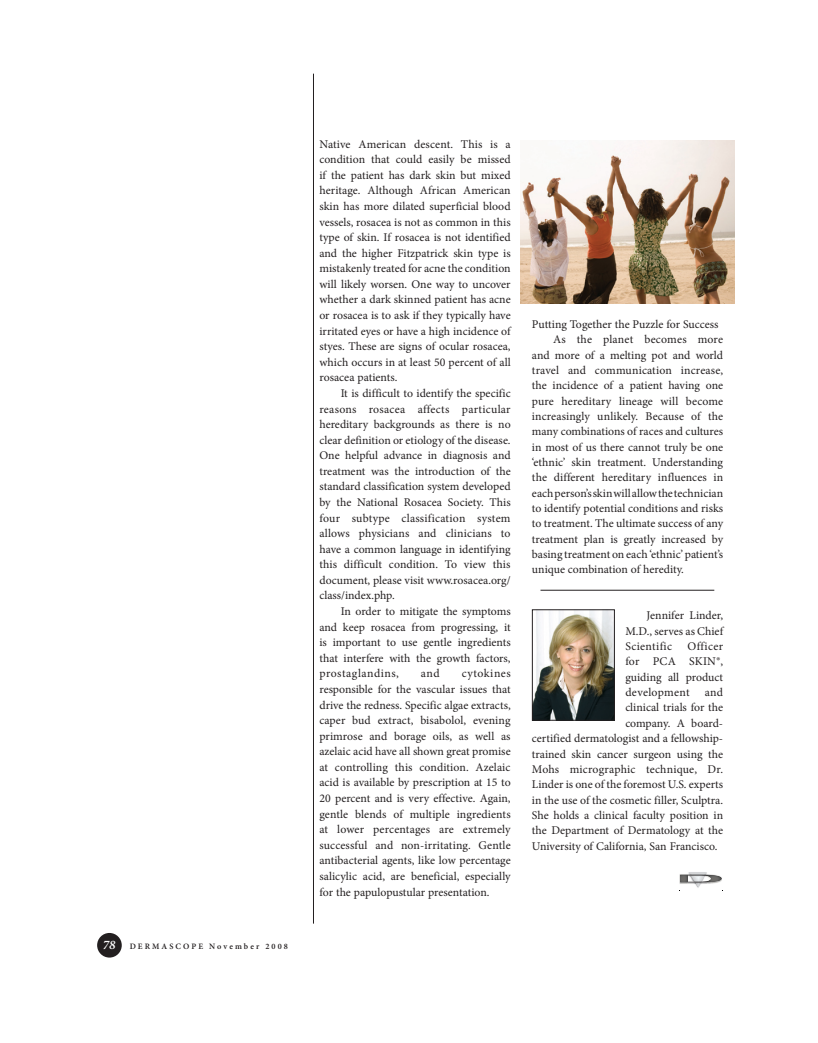
<style>
.page{position:relative;width:818px;height:1043px;background:#fff}
.page>*{position:absolute;margin:0;border:0;box-sizing:border-box;transform-origin:0 0}
.t1{font:italic 600 13px "Minion Pro";color:#fff}
.t2{font:11.75px/15.6px "Minion Pro";color:#231f20;text-align:justify}
.t3{font:600 8.25px "Minion Pro";letter-spacing:.245em;color:#231f20}
</style>
<div class="page">
<div style="left:97px;top:933px;width:25px;height:24px;background:#231f20;border-radius:50%"></div>
<hr style="left:313px;top:74px;width:1px;height:849px;background:#231f20">
<img style="left:520px;top:140px;width:215px;height:164px">
<hr style="left:540px;top:590px;width:174px;height:1px;background:#231f20">
<img style="left:534px;top:611px;width:78px;height:107px">
<div style="left:532px;top:609px;width:82px;height:111px;border:1px solid #231f20"></div>
<img style="left:679px;top:874px;width:43px;height:10px">
<svg style="left:680px;top:872px;width:41px;height:15px"></svg>
<img style="left:680px;top:874px;width:41px;height:8px">
<p class="t1" style="left:103px;top:936px;width:14px">78</p>
<p class="t3" style="left:130px;top:940px;width:160px">DERMASCOPE November 2008</p>
<p class="t2" style="left:319px;top:136px;width:193px">Native American descent. This is a condition that could easily be missed if the patient has dark skin but mixed heritage. Although African American skin has more dilated superficial blood vessels, rosacea is not as common in this type of skin. If rosacea is not identified and the higher Fitzpatrick skin type is mistakenly treated for acne the condition will likely worsen. One way to uncover whether a dark skinned patient has acne or rosacea is to ask if they typically have irritated eyes or have a high incidence of styes. These are signs of ocular rosacea, which occurs in at least 50 percent of all rosacea patients.</p>
<p class="t2" style="left:319px;top:385px;width:193px;text-indent:21px">It is difficult to identify the specific reasons rosacea affects particular hereditary backgrounds as there is no clear definition or etiology of the disease.<br>One helpful advance in diagnosis and treatment was the introduction of the standard classification system developed by the National Rosacea Society. This four subtype classification system allows physicians and clinicians to have a common language in identifying this difficult condition. To view this document, please visit www.rosacea.org/ class/index.php.</p>
<p class="t2" style="left:319px;top:603px;width:193px;text-indent:21px">In order to mitigate the symptoms and keep rosacea from progressing, it is important to use gentle ingredients that interfere with the growth factors, prostaglandins,</p>
<p class="t2" style="left:319px;top:666px;width:193px;text-indent:142px">cytokines responsible for the vascular issues that drive the redness. Specific algae extracts, caper bud extract, bisabolol, evening primrose and borage oils, as well as azelaic acid have all shown great promise at controlling this condition. Azelaic acid is available by prescription at 15 to 20 percent and is very effective. Again, gentle blends of multiple ingredients at lower percentages are extremely successful and non-irritating. Gentle antibacterial agents, like low percentage salicylic acid, are beneficial, especially for the papulopustular presentation.</p>
<p class="t2" style="left:421px;top:666px;width:20px">and</p>
<p class="t2" style="left:532px;top:316px;width:188px">Putting Together the Puzzle for Success</p>
<p class="t2" style="left:553px;top:331px;width:171px">As the planet becomes more</p>
<p class="t2" style="left:532px;top:347px;width:193px">and more of a melting pot and world</p>
<p class="t2" style="left:532px;top:362px;width:193px">travel and communication increase,</p>
<p class="t2" style="left:532px;top:378px;width:193px">the incidence of a patient having one</p>
<p class="t2" style="left:532px;top:393px;width:193px">pure hereditary lineage will become</p>
<p class="t2" style="left:532px;top:408px;width:193px">increasingly unlikely. Because of the</p>
<p class="t2" style="left:532px;top:424px;width:193px">many combinations of races and cultures</p>
<p class="t2" style="left:532px;top:439px;width:193px">in most of us there cannot truly be one</p>
<p class="t2" style="left:532px;top:454px;width:193px">‘ethnic’ skin treatment. Understanding</p>
<p class="t2" style="left:532px;top:470px;width:193px">the different hereditary influences in</p>
<p class="t2" style="left:532px;top:485px;width:193px">each person’s skin will allow the technician</p>
<p class="t2" style="left:532px;top:500px;width:193px">to identify potential conditions and risks</p>
<p class="t2" style="left:532px;top:516px;width:193px">to treatment. The ultimate success of any</p>
<p class="t2" style="left:532px;top:531px;width:193px">treatment plan is greatly increased by</p>
<p class="t2" style="left:532px;top:546px;width:193px">basing treatment on each ‘ethnic’ patient’s</p>
<p class="t2" style="left:532px;top:562px;width:153px">unique combination of heredity.</p>
<p class="t2" style="left:625px;top:608px;width:99px;text-indent:21px">Jennifer Linder, M.D., serves as Chief Scientific</p>
<p class="t2" style="left:625px;top:638px;width:99px;text-indent:62px">Officer for PCA SKIN®, guiding all product development</p>
<p class="t2" style="left:704px;top:684px;width:20px">and</p>
<p class="t2" style="left:625px;top:700px;width:99px">clinical trials for the</p>
<p class="t2" style="left:625px;top:715px;width:99px">company. A board-</p>
<p class="t2" style="left:532px;top:730px;width:193px">certified dermatologist and a fellowship-</p>
<p class="t2" style="left:532px;top:746px;width:193px">trained skin cancer surgeon using the</p>
<p class="t2" style="left:532px;top:761px;width:193px">Mohs micrographic technique, Dr.</p>
<p class="t2" style="left:532px;top:776px;width:193px">Linder is one of the foremost U.S. experts</p>
<p class="t2" style="left:532px;top:792px;width:193px">in the use of the cosmetic filler, Sculptra.</p>
<p class="t2" style="left:532px;top:807px;width:193px">She holds a clinical faculty position in</p>
<p class="t2" style="left:532px;top:822px;width:193px">the Department of Dermatology at the</p>
<p class="t2" style="left:532px;top:838px;width:187px">University of California, San Francisco.</p>
</div>
